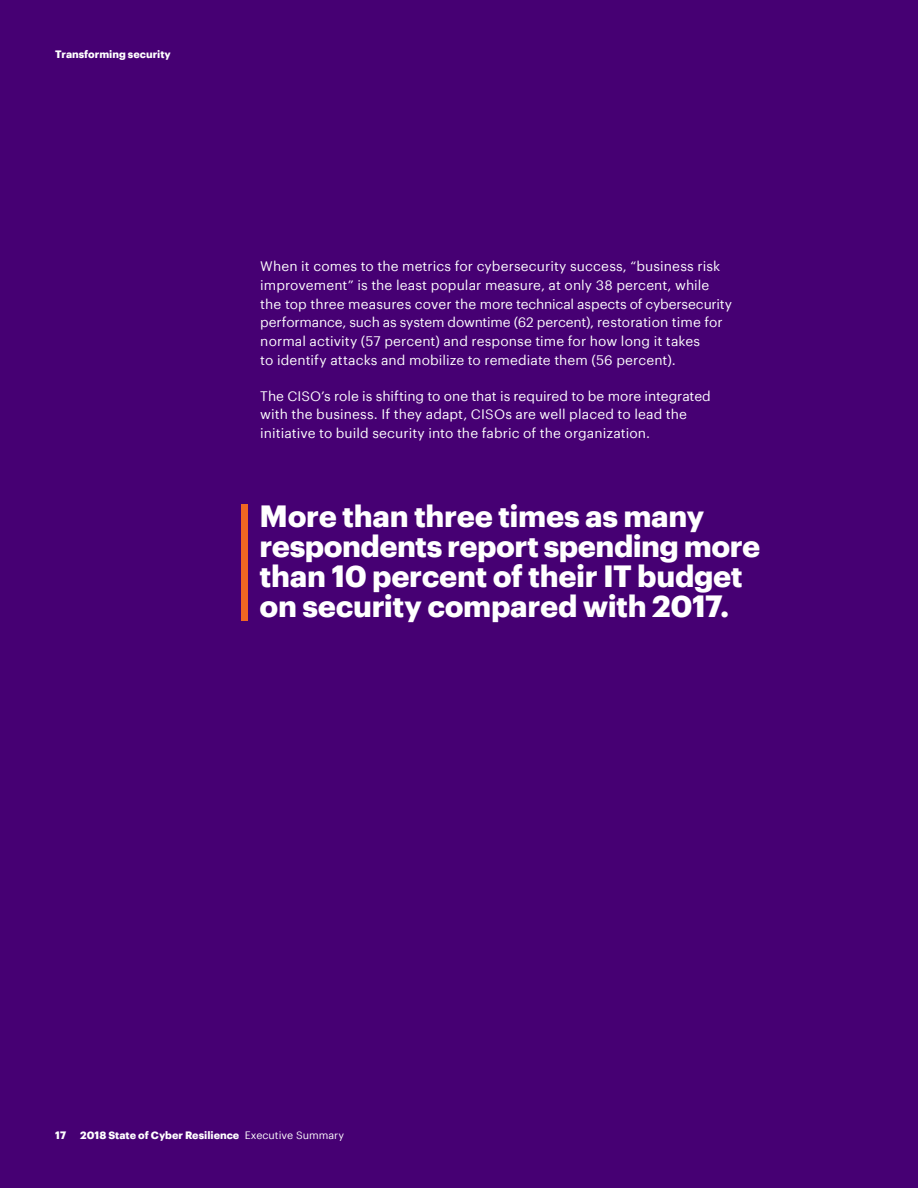
<style>
.page{position:relative;width:918px;height:1188px;background:#460073}
.page>*{position:absolute;margin:0;border:0;box-sizing:border-box;transform-origin:0 0}
.t1{font:700 30px/30px "Graphik";letter-spacing:-.015em;color:#fff}
.t2{font:13.5px/18.8px "Graphik";letter-spacing:.005em;color:#fff}
.t3{font:700 10.5px "Graphik";color:#fff}
.s1{font-weight:400}
</style>
<div class="page">
<div style="left:241px;top:504px;width:7px;height:117px;background:#f26722"></div>
<p class="t3" style="left:55px;top:46px;width:117px">Transforming security</p>
<p class="t2" style="left:260px;top:256px;width:473px">When it comes to the metrics for cybersecurity success, “business risk improvement” is the least popular measure, at only 38 percent, while the top three measures cover the more technical aspects of cybersecurity performance, such as system downtime (62 percent), restoration time for normal activity (57 percent) and response time for how long it takes<br>to identify attacks and mobilize to remediate them (56 percent).</p>
<p class="t2" style="left:260px;top:385px;width:452px">The CISO’s role is shifting to one that is required to be more integrated with the business. If they adapt, CISOs are well placed to lead the initiative to build security into the fabric of the organization.</p>
<h1 class="t1" style="left:260px;top:498px;width:502px">More than three times as many respondents report spending more than 10 percent of their IT budget on security compared with 2017.</h1>
<p class="t3" style="left:55px;top:1127px;width:12px">17</p>
<p class="t3" style="left:80px;top:1127px;width:265px">2018 State of Cyber Resilience <span class="s1">Executive Summary</span></p>
</div>
